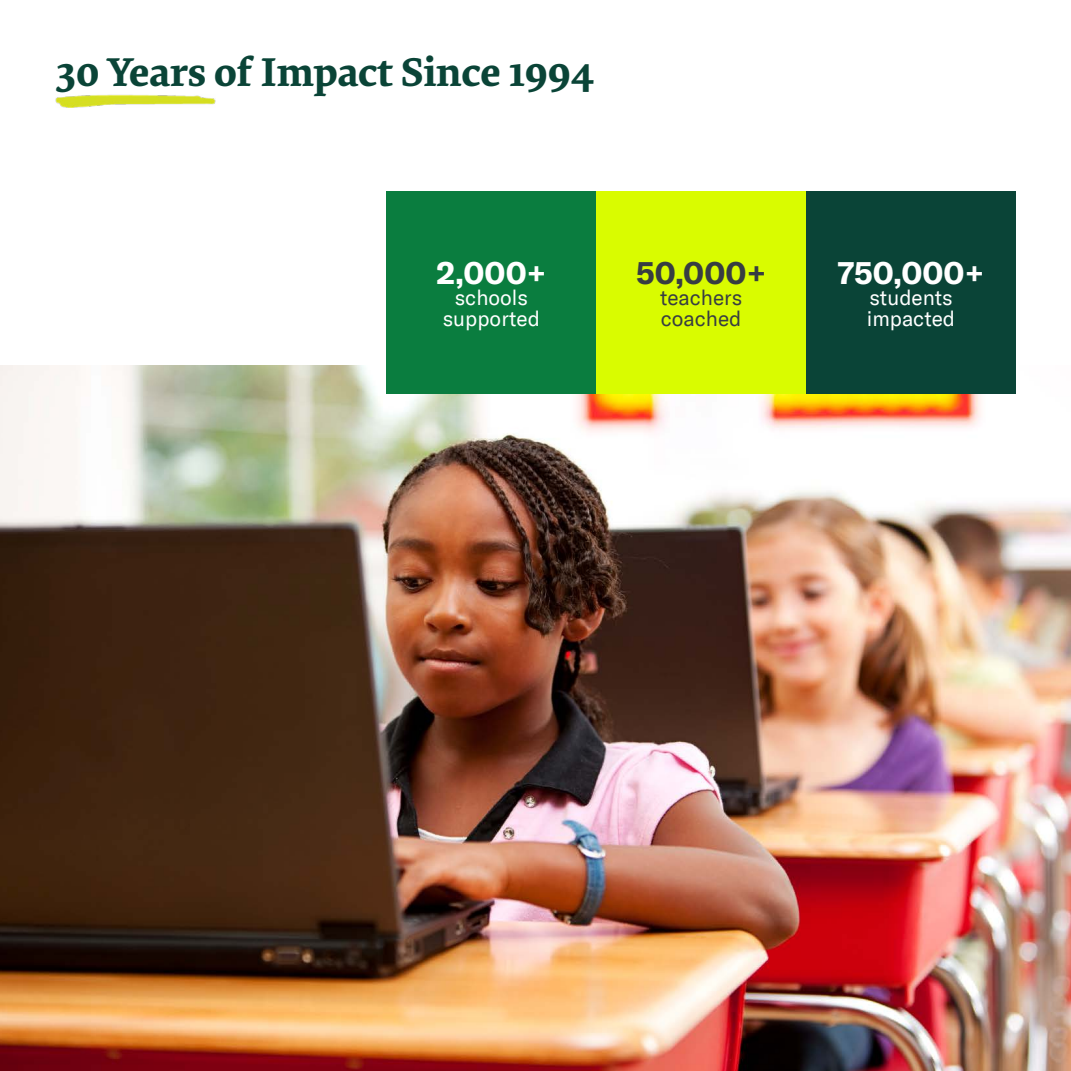
<style>
.page{position:relative;width:1071px;height:1071px;background:#fff}
.page>*{position:absolute;margin:0;border:0;box-sizing:border-box;transform-origin:0 0}
.t1{font:700 42px "Elena Basic";letter-spacing:-.01em;color:#0a4437}
.t2{font:700 31.5px "GT America";letter-spacing:.005em;color:#fff}
.t3{font:700 31.5px "GT America";color:#373d42}
.t4{font:21px/21px "GT America";color:#fff;text-align:center}
.t5{font:21px/21px "GT America";color:#373d42}
</style>
<div class="page">
<img style="left:55px;top:94px;width:161px;height:14px">
<img style="left:0;top:365px;width:1071px;height:706px">
<div style="left:386px;top:191px;width:210px;height:203px;background:#0a7d3f"></div>
<div style="left:596px;top:191px;width:210px;height:203px;background:#d9fc00"></div>
<div style="left:806px;top:191px;width:210px;height:203px;background:#0a4437"></div>
<h1 class="t1" style="left:55px;top:41px;width:540px">30 Years of Impact Since 1994</h1>
<h2 class="t2" style="left:436px;top:253px;width:112px">2,000+</h2>
<p class="t4" style="left:443px;top:287px;width:99px">schools supported</p>
<h2 class="t3" style="left:636px;top:253px;width:132px">50,000+</h2>
<p class="t5" style="left:660px;top:287px;width:84px">teachers coached</p>
<h2 class="t2" style="left:838px;top:253px;width:148px">750,000+</h2>
<p class="t4" style="left:867px;top:287px;width:90px;text-align:left">students impacted</p>
</div>
